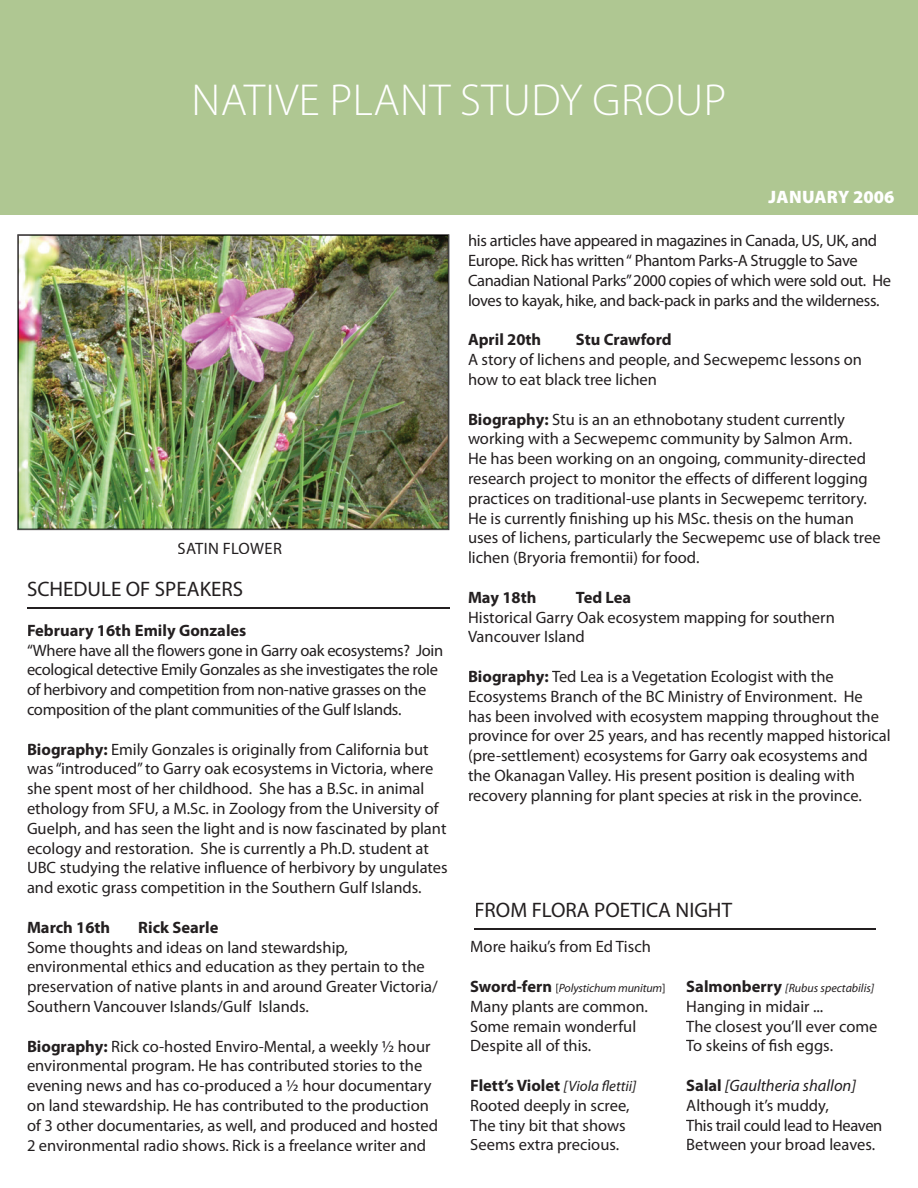
<style>
.page{position:relative;width:918px;height:1188px;background:#fff}
.page>*{position:absolute;margin:0;border:0;box-sizing:border-box;transform-origin:0 0}
.t1{font:300 45px "Myriad Pro";letter-spacing:.01em;color:#fff}
.t2{font:21px "Myriad Pro";color:#231f20}
.t3{font:900 18px "Myriad Pro";color:#fff}
.t4{font:16.5px/19.8px "Myriad Pro";color:#231f20}
.t5{font:16.5px/19.8px "Myriad Pro";letter-spacing:-.02em;color:#231f20}
.t6{font:700 16.5px "Myriad Pro";color:#231f20}
.t7{font:16.5px "Myriad Pro";letter-spacing:.02em;color:#231f20}
.t8{font:italic 15px "Myriad Pro";color:#231f20}
.t9{font:italic 12px "Myriad Pro";letter-spacing:-.01em;color:#231f20}
.s1{font-weight:700}
.s2{font-weight:700;font-style:normal;font-size:16.5px}
.s3{font-style:normal}
.s4{font-style:italic}
</style>
<div class="page">
<div style="left:0;top:0;width:918px;height:214px;background:#afc792"></div>
<hr style="left:27px;top:607px;width:423px;height:1px;background:#231f20">
<img style="left:18px;top:235px;width:431px;height:294px">
<hr style="left:474px;top:928px;width:402px;height:1px;background:#231f20">
<h1 class="t1" style="left:192px;top:75px;width:536px">NATIVE PLANT STUDY GROUP</h1>
<p class="t3" style="left:768px;top:186px;width:127px">JANUARY 2006</p>
<p class="t7" style="left:178px;top:539px;width:106px">SATIN FLOWER</p>
<p class="t2" style="left:27px;top:578px;width:218px">SCHEDULE OF SPEAKERS</p>
<p class="t6" style="left:27px;top:621px;width:221px">February 16th Emily Gonzales</p>
<p class="t5" style="left:27px;top:641px;width:418px">“Where have all the flowers gone in Garry oak ecosystems? Join ecological detective Emily Gonzales as she investigates the role of herbivory and competition from non-native grasses on the composition of the plant communities of the Gulf Islands.</p>
<p class="t4" style="left:27px;top:740px;width:422px"><span class="s1">Biography:</span> Emily Gonzales is originally from California but was “introduced” to Garry oak ecosystems in Victoria, where she spent most of her childhood. She has a B.Sc. in animal ethology from SFU, a M.Sc. in Zoology from the University of Guelph, and has seen the light and is now fascinated by plant ecology and restoration. She is currently a Ph.D. student at UBC studying the relative influence of herbivory by ungulates and exotic grass competition in the Southern Gulf Islands.</p>
<p class="t6" style="left:27px;top:918px;width:85px">March 16th</p>
<p class="t6" style="left:138px;top:918px;width:82px">Rick Searle</p>
<p class="t4" style="left:27px;top:938px;width:412px">Some thoughts and ideas on land stewardship, environmental ethics and education as they pertain to the preservation of native plants in and around Greater Victoria/ Southern Vancouver Islands/Gulf Islands.</p>
<p class="t4" style="left:27px;top:1037px;width:413px"><span class="s1">Biography:</span> Rick co-hosted Enviro-Mental, a weekly ½ hour environmental program. He has contributed stories to the evening news and has co-produced a ½ hour documentary on land stewardship. He has contributed to the production of 3 other documentaries, as well, and produced and hosted 2 environmental radio shows. Rick is a freelance writer and</p>
<p class="t5" style="left:468px;top:231px;width:425px">his articles have appeared in magazines in Canada, US, UK, and Europe. Rick has written “ Phantom Parks-A Struggle to Save Canadian National Parks” 2000 copies of which were sold out. He loves to kayak, hike, and back-pack in parks and the wilderness.</p>
<p class="t6" style="left:468px;top:331px;width:75px">April 20th</p>
<p class="t6" style="left:576px;top:331px;width:97px">Stu Crawford</p>
<p class="t4" style="left:468px;top:350px;width:396px">A story of lichens and people, and Secwepemc lessons on how to eat black tree lichen</p>
<p class="t4" style="left:468px;top:409px;width:414px"><span class="s1">Biography:</span> Stu is an an ethnobotany student currently working with a Secwepemc community by Salmon Arm.<br>He has been working on an ongoing, community-directed research project to monitor the effects of different logging practices on traditional-use plants in Secwepemc territory.<br>He is currently finishing up his MSc. thesis on the human uses of lichens, particularly the Secwepemc use of black tree lichen (Bryoria fremontii) for food.</p>
<p class="t6" style="left:468px;top:588px;width:70px">May 18th</p>
<p class="t6" style="left:576px;top:588px;width:57px">Ted Lea</p>
<p class="t4" style="left:468px;top:607px;width:368px">Historical Garry Oak ecosystem mapping for southern<br>Vancouver Island</p>
<p class="t4" style="left:468px;top:667px;width:424px"><span class="s1">Biography:</span> Ted Lea is a Vegetation Ecologist with the Ecosystems Branch of the BC Ministry of Environment. He<br>has been involved with ecosystem mapping throughout the province for over 25 years, and has recently mapped historical (pre-settlement) ecosystems for Garry oak ecosystems and the Okanagan Valley. His present position is dealing with recovery planning for plant species at risk in the province.</p>
<p class="t2" style="left:474px;top:899px;width:259px">FROM FLORA POETICA NIGHT</p>
<p class="t4" style="left:470px;top:937px;width:182px">More haiku’s from Ed Tisch</p>
<p class="t9" style="left:470px;top:982px;width:197px"><span class="s2">Sword-fern</span> <span class="s3">[</span>Polystichum munitum<span class="s3">]</span></p>
<p class="t4" style="left:470px;top:997px;width:179px">Many plants are common.<br>Some remain wonderful<br>Despite all of this.</p>
<p class="t8" style="left:470px;top:1078px;width:168px"><span class="s2">Flett’s Violet</span> [Viola flettii]</p>
<p class="t4" style="left:470px;top:1096px;width:161px">Rooted deeply in scree,<br>The tiny bit that shows<br>Seems extra precious.</p>
<p class="t9" style="left:686px;top:982px;width:190px"><span class="s2">Salmonberry</span> [Rubus spectabilis]</p>
<p class="t4" style="left:686px;top:997px;width:193px">Hanging in midair ...<br>The closest you’ll ever come<br>To skeins of fish eggs.</p>
<p class="t4" style="left:686px;top:1076px;width:198px"><span class="s1">Salal</span> <span class="s4">[Gaultheria shallon]<br></span>Although it’s muddy,<br>This trail could lead to Heaven<br>Between your broad leaves.</p>
</div>
